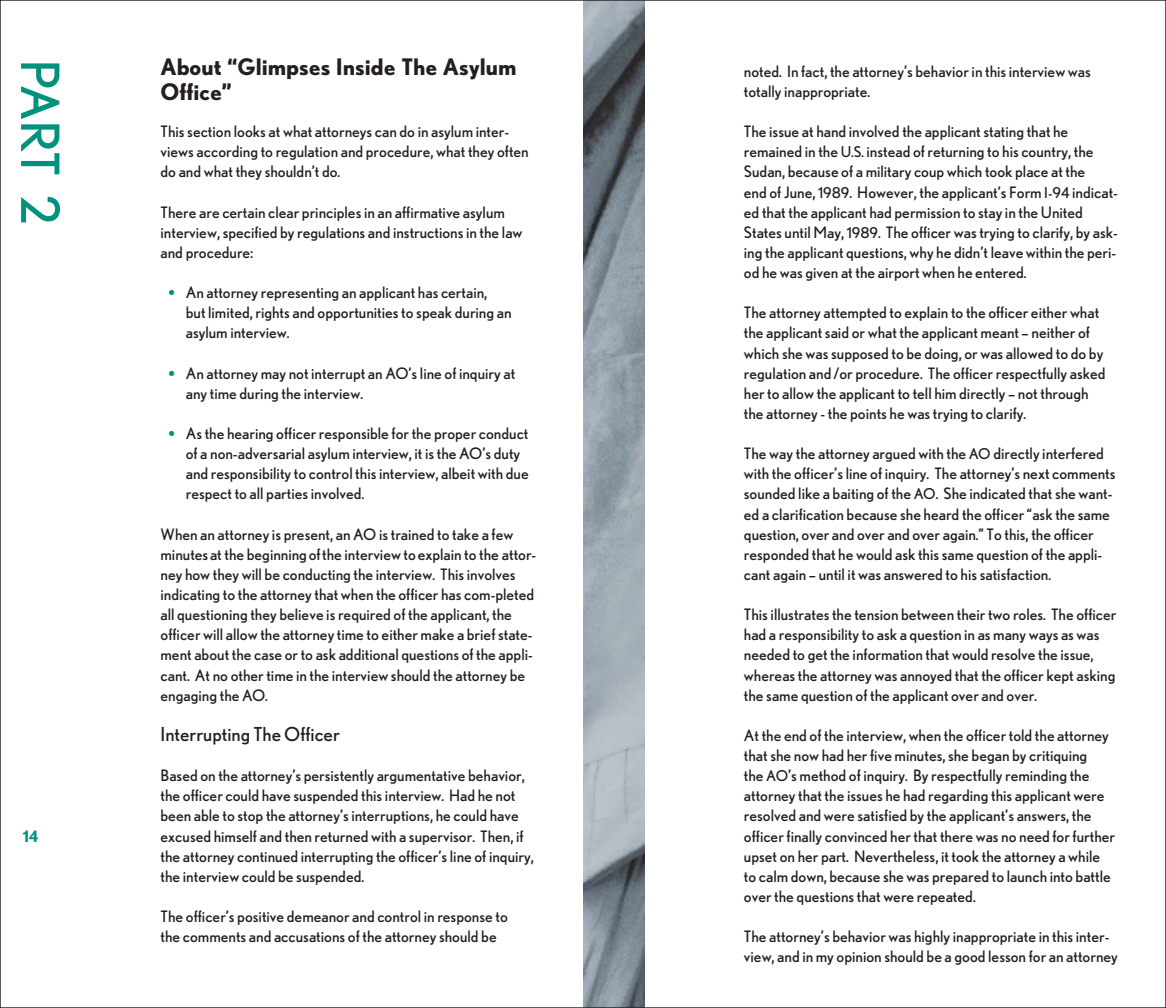
<style>
.page{position:relative;width:1166px;height:1008px;background:#fff}
.page>*{position:absolute;margin:0;border:0;box-sizing:border-box;transform-origin:0 0}
.t1{font:52.5px "Nobel";color:#00927c}
.t2{font:700 22.75px/25.4px "Nobel";color:#231f20}
.t3{font:19.25px "Nobel";color:#231f20}
.t4{font:15.75px/20.1px "Nobel";color:#231f20}
.t5{font:900 15.75px "Arial";color:#00927c}
.t6{font:700 15.75px "Nobel";color:#00927c}
.s1{font-size:14.88px}
</style>
<div class="page">
<img style="left:583px;top:2px;width:62px;height:1004px">
<h1 class="t1" style="left:58px;top:59px;width:167px;rotate:90deg">PART 2</h1>
<p class="t6" style="left:23px;top:830px;width:17px">14</p>
<h2 class="t2" style="left:160px;top:57px;width:357px">About “Glimpses Inside The Asylum<br>Office”</h2>
<p class="t4" style="left:160px;top:123px;width:370px">This section looks at what attorneys can do in asylum inter&shy;views according to regulation and procedure, what they often do and what they shouldn’t do.</p>
<p class="t4" style="left:160px;top:204px;width:363px">There are certain clear principles in an affirmative asylum interview, specified by regulations and instructions in the law and procedure:</p>
<p class="t4" style="left:186px;top:284px;width:327px">An attorney representing an applicant has certain,<br>but limited, rights and opportunities to speak during an asylum interview.</p>
<p class="t4" style="left:186px;top:365px;width:331px">An attorney may not interrupt an AO’s line of inquiry at any time during the interview.</p>
<p class="t4" style="left:186px;top:425px;width:344px">As the hearing officer responsible for the proper conduct of a non-adversarial asylum interview, it is the AO’s duty and responsibility to control this interview, albeit with due respect to all parties involved.</p>
<p class="t4" style="left:160px;top:526px;width:377px">When an attorney is present, an AO is trained to take a few minutesat the beginningofthe interview toexplain to the attor&shy;ney how they will be conducting the interview. This involves indicating to the attorney that when the officer has com-pleted all questioning they believe is required of the applicant, the officer will allow the attorney time to either make a brief state&shy;ment about the case or to ask additional questions of the appli&shy;cant. At no other time in the interview should the attorney be engaging the AO.</p>
<p class="t3" style="left:160px;top:727px;width:181px">Interrupting The Officer</p>
<p class="t4" style="left:160px;top:767px;width:375px">Based on the attorney’s persistently argumentative behavior, the officer could have suspended this interview. Had he not been able to stop the attorney’s interruptions, he could have excused himself and then returned with a supervisor. Then, if the attorney continued interrupting the officer’s line of inquiry, the interview could be suspended.</p>
<p class="t4" style="left:160px;top:908px;width:349px">The officer’s positive demeanor and control in response to the comments and accusations of the attorney should be</p>
<p class="t5" style="left:168px;top:287px;width:9px">•</p>
<p class="t5" style="left:168px;top:367px;width:9px">•</p>
<p class="t5" style="left:168px;top:428px;width:9px">•</p>
<p class="t4" style="left:744px;top:63px;width:348px">noted. In fact, the attorney’s behavior in this interview was totally inappropriate.</p>
<p class="t4" style="left:744px;top:123px;width:375px">The issue at hand involved the applicant stating that he remained in the <span class="s1">U.S.</span> instead of returning to his country, the Sudan, because of a military coup which took place at the<br>end of June, <span class="s1">1989</span>. However, the applicant’s Form <span class="s1">I-94</span> indicat&shy;ed that the applicant had permission to stay in the United States until May, <span class="s1">1989</span>. The officer was trying to clarify, by ask&shy;ing the applicant questions, why he didn’t leave within the peri&shy;od he was given at the airport when he entered.</p>
<p class="t4" style="left:744px;top:304px;width:363px">The attorney attempted to explain to the officer either what the applicant said or what the applicant meant – neither of which she was supposed to be doing, or was allowed to do by regulation and /or procedure. The officer respectfully asked her to allow the applicant to tell him directly – not through the attorney - the points he was trying to clarify.</p>
<p class="t4" style="left:744px;top:445px;width:373px">The way the attorney argued with the <span class="s1">AO</span> directly interfered with the officer’s line of inquiry. The attorney’s next comments sounded like a baiting of the <span class="s1">AO</span>. She indicated that she want&shy;ed a clarification because she heard the officer “ask the same question, over and over and over again.” To this, the officer responded that he would ask this same question of the appli&shy;cant again – until it was answered to his satisfaction.</p>
<p class="t4" style="left:744px;top:606px;width:374px">This illustrates the tension between their two roles. The officer had a responsibility to ask a question in as many ways as was needed to get the information that would resolve the issue, whereas the attorney was annoyed that the officer kept asking the same question of the applicant over and over.</p>
<p class="t4" style="left:744px;top:727px;width:373px">At the end of the interview, when the officer told the attorney that she now had her five minutes, she began by critiquing<br>the <span class="s1">AO</span>’s method of inquiry. By respectfully reminding the attorney that the issues he had regarding this applicant were resolved and were satisfied by the applicant’s answers, the officer finally convinced her that there was no need for further upset on her part. Nevertheless, it took the attorney a while to calm down, because she was prepared to launch into battle over the questions that were repeated.</p>
<p class="t4" style="left:744px;top:928px;width:375px">The attorney’s behavior was highly inappropriate in this inter&shy;view, and in my opinion should be a good lesson for an attorney</p>
</div>
